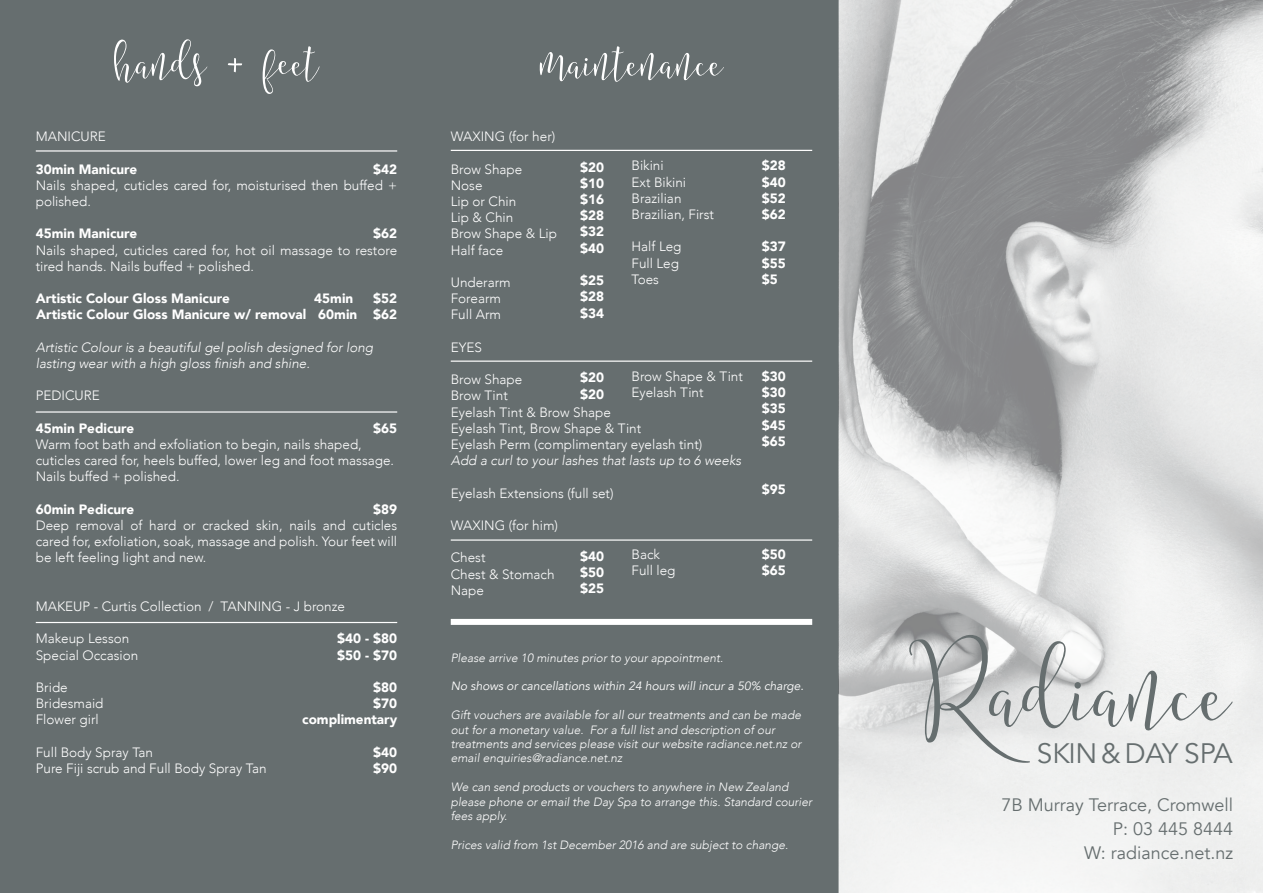
<style>
.page{position:relative;width:1263px;height:893px;background:#fff}
.page>*{position:absolute;margin:0;border:0;box-sizing:border-box;transform-origin:0 0}
.t1{font:130.95px "Amberlight";color:#666e6f}
.t2{font:60px "Amberlight";color:#fff}
.t3{font:28.05px "Avenir";letter-spacing:-.02em;color:#666e6f}
.t4{font:18px/24px "Avenir";color:#666e6f;text-align:right}
.t5{font:300 13.5px/16.2px "Avenir";color:#fff}
.t6{font:900 13.5px/16.2px "Avenir";color:#fff;text-align:justify}
.t7{font:italic 300 13.5px/16.2px "Avenir";color:#fff}
.t8{font:italic 300 12px/14.4px "Avenir";color:#fff}
.t9{font:italic 12px "Avenir";color:#fff}
</style>
<div class="page">
<div style="left:415px;top:0;width:424px;height:893px;background:#666e6f"></div>
<div style="left:0;top:0;width:424px;height:893px;background:#666e6f"></div>
<img style="left:839px;top:0;width:424px;height:893px">
<hr style="left:36px;top:622px;width:361px;height:1px;background:#fff">
<hr style="left:36px;top:150px;width:361px;height:2px;background:#fff">
<hr style="left:36px;top:411px;width:361px;height:2px;background:#fff">
<hr style="left:451px;top:150px;width:361px;height:1px;background:#fff">
<hr style="left:451px;top:361px;width:361px;height:1px;background:#fff">
<hr style="left:451px;top:539px;width:361px;height:2px;background:#fff">
<div style="left:451px;top:619px;width:361px;height:6px;background:#fff"></div>
<h2 class="t2" style="left:114px;top:21px;width:206px">hands + feet</h2>
<p class="t5" style="left:36px;top:128px;width:72px">MANICURE</p>
<p class="t6" style="left:36px;top:160px;width:103px">30min Manicure</p>
<p class="t6" style="left:373px;top:160px;width:25px">$42</p>
<p class="t5" style="left:36px;top:177px;width:363px">Nails shaped, cuticles cared for, moisturised then buffed + polished.</p>
<p class="t6" style="left:36px;top:225px;width:103px">45min Manicure</p>
<p class="t6" style="left:373px;top:225px;width:25px">$62</p>
<p class="t5" style="left:36px;top:242px;width:363px">Nails shaped, cuticles cared for, hot oil massage to restore tired hands. Nails buffed + polished.</p>
<p class="t6" style="left:36px;top:290px;width:195px">Artistic Colour Gloss Manicure</p>
<p class="t6" style="left:314px;top:290px;width:40px">45min</p>
<p class="t6" style="left:36px;top:290px;width:362px;text-align:right">$52<br>Artistic Colour Gloss Manicure w/ removal 60min $62</p>
<p class="t7" style="left:36px;top:339px;width:339px">Artistic Colour is a beautiful gel polish designed for long lasting wear with a high gloss finish and shine.</p>
<p class="t5" style="left:36px;top:388px;width:66px">PEDICURE</p>
<p class="t6" style="left:36px;top:420px;width:100px">45min Pedicure</p>
<p class="t6" style="left:373px;top:420px;width:25px">$65</p>
<p class="t5" style="left:36px;top:436px;width:360px">Warm foot bath and exfoliation to begin, nails shaped, cuticles cared for, heels buffed, lower leg and foot massage.<br>Nails buffed + polished.</p>
<p class="t6" style="left:36px;top:501px;width:100px">60min Pedicure</p>
<p class="t6" style="left:373px;top:501px;width:25px">$89</p>
<p class="t5" style="left:36px;top:517px;width:363px;text-align:justify">Deep removal of hard or cracked skin, nails and cuticles cared for, exfoliation, soak, massage and polish. Your feet will be left feeling light and new.</p>
<p class="t5" style="left:36px;top:598px;width:311px">MAKEUP - Curtis Collection / TANNING - J bronze</p>
<p class="t5" style="left:36px;top:631px;width:95px">Makeup Lesson</p>
<p class="t6" style="left:337px;top:630px;width:61px">$40 - $80</p>
<p class="t5" style="left:36px;top:647px;width:104px">Special Occasion</p>
<p class="t6" style="left:337px;top:646px;width:61px">$50 - $70</p>
<p class="t5" style="left:36px;top:679px;width:33px">Bride</p>
<p class="t6" style="left:373px;top:679px;width:25px">$80</p>
<p class="t5" style="left:36px;top:695px;width:69px">Bridesmaid</p>
<p class="t6" style="left:373px;top:695px;width:25px">$70</p>
<p class="t5" style="left:36px;top:712px;width:65px">Flower girl</p>
<p class="t6" style="left:302px;top:711px;width:96px">complimentary</p>
<p class="t5" style="left:36px;top:744px;width:119px">Full Body Spray Tan</p>
<p class="t6" style="left:373px;top:744px;width:25px">$40</p>
<p class="t5" style="left:36px;top:760px;width:232px">Pure Fiji scrub and Full Body Spray Tan</p>
<p class="t6" style="left:373px;top:760px;width:25px">$90</p>
<h2 class="t2" style="left:540px;top:21px;width:185px">maintenance</h2>
<p class="t5" style="left:451px;top:128px;width:106px">WAXING (for her)</p>
<p class="t5" style="left:451px;top:161px;width:108px">Brow Shape<br>Nose<br>Lip or Chin<br>Lip &amp; Chin<br>Brow Shape &amp; Lip<br>Half face</p>
<p class="t5" style="left:451px;top:274px;width:61px">Underarm<br>Forearm<br>Full Arm</p>
<p class="t5" style="left:451px;top:339px;width:33px">EYES</p>
<p class="t5" style="left:451px;top:371px;width:253px">Brow Shape<br>Brow Tint<br>Eyelash Tint &amp; Brow Shape<br>Eyelash Tint, Brow Shape &amp; Tint<br>Eyelash Perm (complimentary eyelash tint)</p>
<p class="t7" style="left:451px;top:452px;width:292px">Add a curl to your lashes that lasts up to 6 weeks</p>
<p class="t5" style="left:451px;top:485px;width:164px">Eyelash Extensions (full set)</p>
<p class="t5" style="left:451px;top:517px;width:109px">WAXING (for him)</p>
<p class="t5" style="left:451px;top:550px;width:105px">Chest<br>Chest &amp; Stomach<br>Nape</p>
<p class="t5" style="left:631px;top:158px;width:84px">Bikini<br>Ext Bikini<br>Brazilian<br>Brazilian, First</p>
<p class="t5" style="left:631px;top:239px;width:52px">Half Leg<br>Full Leg<br>Toes</p>
<p class="t6" style="left:580px;top:159px;width:25px">$20 $10 $16 $28 $32 $40</p>
<p class="t6" style="left:580px;top:272px;width:25px">$25 $28 $34</p>
<p class="t5" style="left:631px;top:368px;width:113px">Brow Shape &amp; Tint<br>Eyelash Tint</p>
<p class="t6" style="left:580px;top:369px;width:25px">$20 $20</p>
<p class="t5" style="left:631px;top:546px;width:46px">Back<br>Full leg</p>
<p class="t6" style="left:580px;top:547px;width:25px">$40 $50 $25</p>
<p class="t6" style="left:762px;top:157px;width:25px">$28 $40 $52 $62</p>
<p class="t6" style="left:762px;top:238px;width:25px">$37 $55 $5</p>
<p class="t6" style="left:762px;top:368px;width:25px">$30 $30 $35 $45 $65</p>
<p class="t6" style="left:762px;top:481px;width:25px">$95</p>
<p class="t6" style="left:762px;top:546px;width:25px">$50 $65</p>
<p class="t8" style="left:451px;top:650px;width:274px">Please arrive 10 minutes prior to your appointment.</p>
<p class="t9" style="left:451px;top:679px;width:355px">No shows or cancellations within 24 hours will incur a 50% charge.</p>
<p class="t8" style="left:451px;top:708px;width:352px">Gift vouchers are available for all our treatments and can be made out for a monetary value. For a full list and description of our treatments and services please visit our website radiance.net.nz or email enquiries@radiance.net.nz</p>
<p class="t8" style="left:451px;top:780px;width:363px">We can send products or vouchers to anywhere in New Zealand please phone or email the Day Spa to arrange this. Standard courier fees apply.</p>
<p class="t8" style="left:451px;top:837px;width:339px">Prices valid from 1st December 2016 and are subject to change.</p>
<h1 class="t1" style="left:918px;top:600px;width:315px">Radiance</h1>
<h3 class="t3" style="left:1037px;top:736px;width:197px">SKIN &amp; DAY SPA</h3>
<h3 class="t4" style="left:1001px;top:793px;width:233px">7B Murray Terrace, Cromwell<br>P: 03 445 8444<br>W: radiance.net.nz</h3>
</div>
